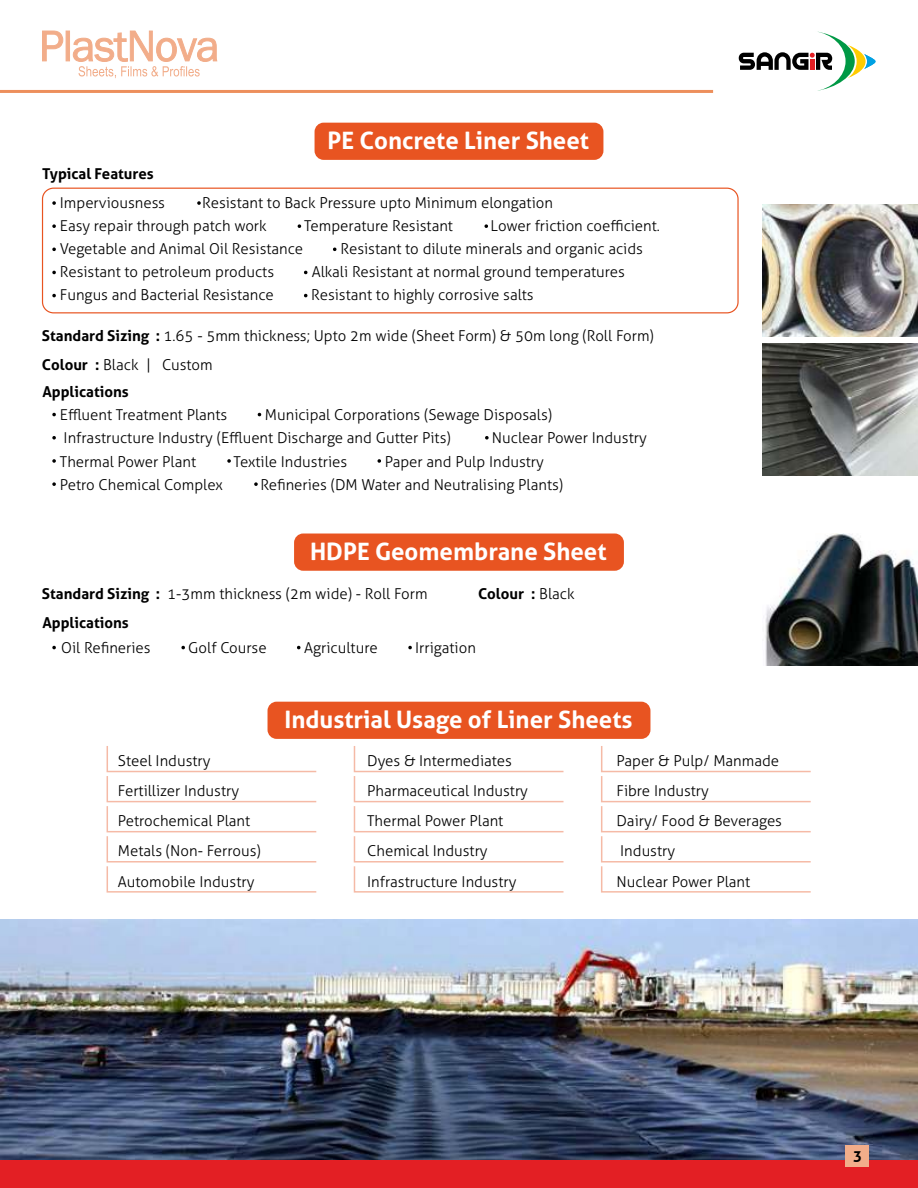
<style>
.page{position:relative;width:918px;height:1188px;background:#fff}
.page>*{position:absolute;margin:0;border:0;box-sizing:border-box;transform-origin:0 0}
.t1{font:700 24px "Aller";color:#fff}
.t2{font:300 15px/30.3px "Aller";color:#000}
.t3{font:700 15px "Aller";color:#000}
.s1{font-weight:700}
.s2{font-weight:300}
</style>
<div class="page">
<hr style="left:0;top:90px;width:713px;height:3px;background:#ed8f5c">
<img style="left:0;top:920px;width:918px;height:240px">
<div style="left:0;top:1160px;width:918px;height:28px;background:#e31f24"></div>
<div style="left:845px;top:1145px;width:23px;height:22px;background:#f2ad8a"></div>
<img style="left:763px;top:204px;width:155px;height:132px">
<img style="left:763px;top:343px;width:155px;height:132px">
<img style="left:765px;top:534px;width:153px;height:132px">
<svg style="left:739px;top:31px;width:136px;height:60px"></svg>
<svg style="left:42px;top:31px;width:175px;height:47px"></svg>
<div style="left:315px;top:123px;width:288px;height:37px;background:#e85421;border-radius:9px"></div>
<div style="left:42px;top:188px;width:697px;height:125px;border:1px solid #e85421;border-radius:11px"></div>
<svg style="left:52px;top:413px;width:4px;height:3px"></svg>
<svg style="left:52px;top:436px;width:4px;height:4px"></svg>
<svg style="left:52px;top:459px;width:4px;height:4px"></svg>
<svg style="left:52px;top:482px;width:4px;height:4px"></svg>
<div style="left:294px;top:534px;width:330px;height:37px;background:#e85421;border-radius:9px"></div>
<svg style="left:52px;top:646px;width:4px;height:3px"></svg>
<svg style="left:181px;top:646px;width:4px;height:3px"></svg>
<svg style="left:408px;top:646px;width:4px;height:3px"></svg>
<div style="left:268px;top:702px;width:382px;height:37px;background:#e85421;border-radius:9px"></div>
<svg style="left:106px;top:746px;width:211px;height:147px"></svg>
<svg style="left:353px;top:746px;width:211px;height:147px"></svg>
<svg style="left:601px;top:746px;width:210px;height:147px"></svg>
<svg style="left:52px;top:201px;width:4px;height:4px"></svg>
<svg style="left:52px;top:224px;width:4px;height:4px"></svg>
<svg style="left:52px;top:248px;width:4px;height:3px"></svg>
<svg style="left:52px;top:271px;width:4px;height:3px"></svg>
<svg style="left:52px;top:294px;width:4px;height:3px"></svg>
<svg style="left:197px;top:201px;width:4px;height:4px"></svg>
<svg style="left:298px;top:224px;width:3px;height:4px"></svg>
<svg style="left:485px;top:224px;width:3px;height:4px"></svg>
<svg style="left:485px;top:436px;width:4px;height:4px"></svg>
<svg style="left:227px;top:459px;width:4px;height:4px"></svg>
<svg style="left:378px;top:459px;width:3px;height:4px"></svg>
<svg style="left:254px;top:482px;width:4px;height:4px"></svg>
<p class="t3" style="left:42px;top:168px;width:113px">Typical Features</p>
<h1 class="t1" style="left:328px;top:131px;width:263px">PE Concrete Liner Sheet</h1>
<p class="t2" style="left:60px;top:193px;width:495px;line-height:23.1px;text-indent:142px">Resistant to Back Pressure upto Minimum elongation<br>Easy repair through patch work</p>
<p class="t2" style="left:60px;top:189px;width:106px">Imperviousness</p>
<p class="t2" style="left:304px;top:212px;width:150px">Temperature Resistant</p>
<p class="t2" style="left:491px;top:212px;width:171px">Lower friction coefficient.</p>
<p class="t2" style="left:60px;top:235px;width:245px">Vegetable and Animal Oil Resistance</p>
<p class="t2" style="left:341px;top:235px;width:304px">Resistant to dilute minerals and organic acids</p>
<p class="t2" style="left:60px;top:258px;width:216px">Resistant to petroleum products</p>
<p class="t2" style="left:312px;top:258px;width:315px">Alkali Resistant at normal ground temperatures</p>
<p class="t2" style="left:60px;top:282px;width:215px">Fungus and Bacterial Resistance</p>
<p class="t2" style="left:311px;top:282px;width:224px">Resistant to highly corrosive salts</p>
<p class="t2" style="left:42px;top:323px;width:613px;line-height:28.7px"><span class="s1">Standard Sizing :</span> 1.65 - 5mm thickness; Upto 2m wide (Sheet Form) &amp; 50m long (Roll Form)<br><span class="s1">Colour :</span> Black | Custom</p>
<p class="t3" style="left:42px;top:386px;width:88px">Applications</p>
<p class="t2" style="left:60px;top:401px;width:169px">Effluent Treatment Plants</p>
<p class="t2" style="left:64px;top:405px;width:490px;line-height:23.1px;text-indent:201px">Municipal Corporations (Sewage Disposals)<br>Infrastructure Industry (Effluent Discharge and Gutter Pits)</p>
<p class="t2" style="left:492px;top:425px;width:156px">Nuclear Power Industry</p>
<p class="t2" style="left:60px;top:448px;width:138px">Thermal Power Plant</p>
<p class="t2" style="left:234px;top:448px;width:115px">Textile Industries</p>
<p class="t2" style="left:385px;top:448px;width:161px">Paper and Pulp Industry</p>
<p class="t2" style="left:60px;top:471px;width:164px">Petro Chemical Complex</p>
<p class="t2" style="left:260px;top:471px;width:304px">Refineries (DM Water and Neutralising Plants)</p>
<h1 class="t1" style="left:310px;top:542px;width:298px">HDPE Geomembrane Sheet</h1>
<p class="t2" style="left:42px;top:580px;width:387px"><span class="s1">Standard Sizing :</span> 1-3mm thickness (2m wide) - Roll Form</p>
<p class="t3" style="left:478px;top:588px;width:98px">Colour : <span class="s2">Black</span></p>
<p class="t3" style="left:42px;top:617px;width:88px">Applications</p>
<p class="t2" style="left:61px;top:634px;width:91px">Oil Refineries</p>
<p class="t2" style="left:188px;top:634px;width:80px">Golf Course</p>
<p class="t2" style="left:304px;top:634px;width:75px">Agriculture</p>
<p class="t2" style="left:415px;top:634px;width:62px">Irrigation</p>
<h1 class="t1" style="left:285px;top:710px;width:350px">Industrial Usage of Liner Sheets</h1>
<p class="t2" style="left:118px;top:747px;width:145px">Steel Industry<br>Fertillizer Industry<br>Petrochemical Plant<br>Metals (Non- Ferrous)<br>Automobile Industry</p>
<p class="t2" style="left:367px;top:747px;width:162px">Dyes &amp; Intermediates<br>Pharmaceutical Industry<br>Thermal Power Plant<br>Chemical Industry<br>Infrastructure Industry</p>
<p class="t2" style="left:616px;top:747px;width:167px">Paper &amp; Pulp/ Manmade<br>Fibre Industry<br>Dairy/ Food &amp; Beverages<br>Industry<br>Nuclear Power Plant</p>
<p class="t3" style="left:853px;top:1150px;width:10px">3</p>
</div>
